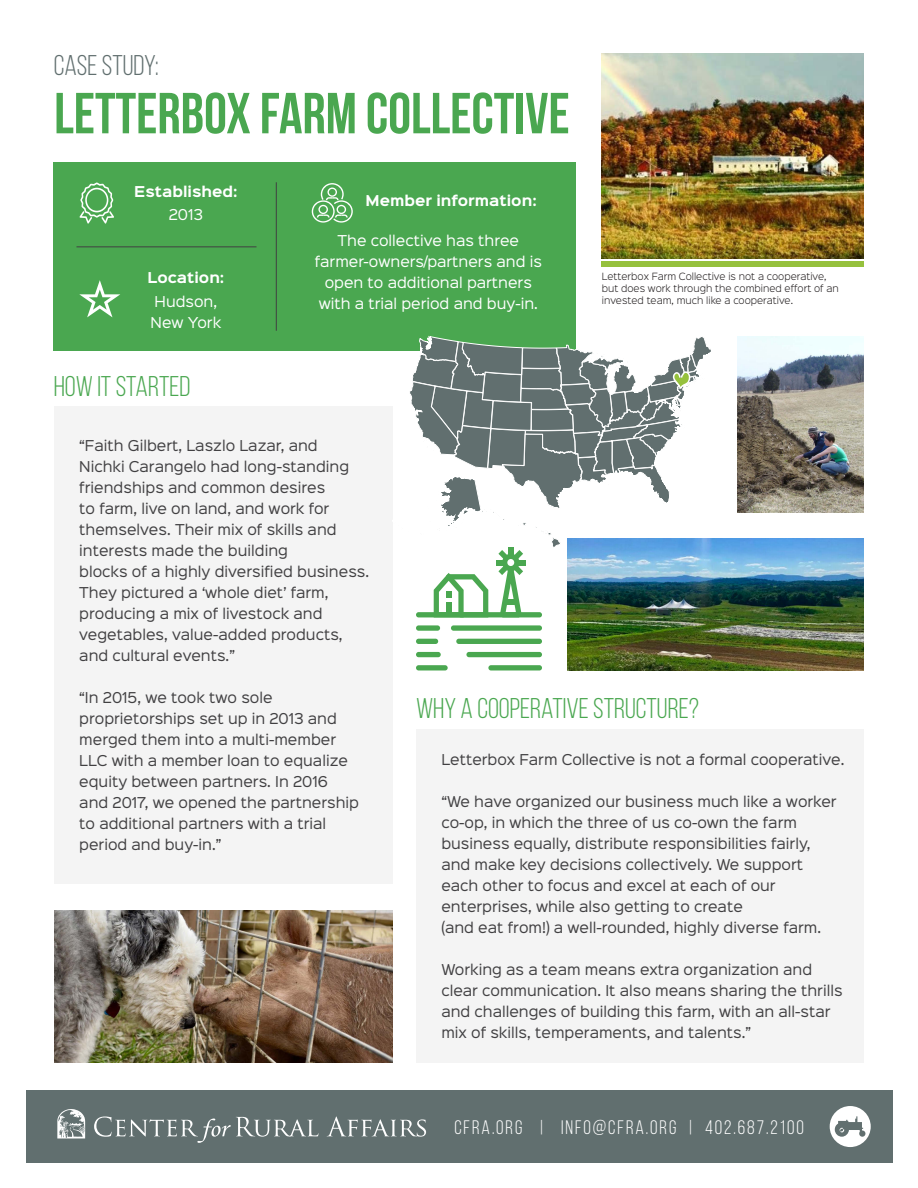
<style>
.page{position:relative;width:918px;height:1188px;background:#fff}
.page>*{position:absolute;margin:0;border:0;box-sizing:border-box;transform-origin:0 0}
.t1{font:700 57.75px "Bebas Neue";color:#4aa750}
.t2{font:28.5px "Bebas Neue";color:#4aa750}
.t3{font:28.5px "Bebas Neue";color:#616f6f}
.Section_Heading{font:19.5px "Bebas Neue";letter-spacing:.1em;color:#fff}
.t4{font:13.5px/21px "Sinkin Sans 400";color:#414042}
.t5{font:13.5px "Sinkin Sans 400";color:#fff}
.t6{font:700 13.5px "Sinkin Sans 700";color:#fff}
.t7{font:300 9px "Sinkin Sans 300";color:#231f20}
</style>
<div class="page">
<div style="left:54px;top:162px;width:522px;height:189px;background:#4aa750"></div>
<div style="left:26px;top:1090px;width:866px;height:73px;background:#616f6f"></div>
<svg style="left:94px;top:1117px;width:224px;height:26px"></svg>
<svg style="left:327px;top:1117px;width:99px;height:20px"></svg>
<svg style="left:57px;top:1109px;width:28px;height:30px"></svg>
<div style="left:830px;top:1106px;width:41px;height:41px;background:#fff;border-radius:50%"></div>
<svg style="left:835px;top:1116px;width:30px;height:21px"></svg>
<svg style="left:80px;top:183px;width:34px;height:41px"></svg>
<hr style="left:276px;top:182px;width:1px;height:149px;background:#414042">
<img style="left:602px;top:53px;width:262px;height:205px">
<hr style="left:76px;top:246px;width:180px;height:1px;background:#414042">
<div style="left:54px;top:406px;width:338px;height:478px;background:#f4f4f4"></div>
<div style="left:602px;top:261px;width:262px;height:6px;background:#96c13d"></div>
<svg style="left:79px;top:280px;width:41px;height:37px"></svg>
<svg style="left:312px;top:183px;width:41px;height:40px"></svg>
<div style="left:416px;top:729px;width:448px;height:333px;background:#f4f4f4"></div>
<img style="left:55px;top:911px;width:337px;height:151px">
<img style="left:738px;top:336px;width:126px;height:177px">
<img style="left:568px;top:539px;width:296px;height:131px">
<div style="left:488px;top:665px;width:54px;height:5px;background:#4aa750;border-radius:3px"></div>
<div style="left:416px;top:665px;width:32px;height:5px;background:#4aa750;border-radius:3px"></div>
<div style="left:466px;top:652px;width:76px;height:5px;background:#4aa750;border-radius:3px"></div>
<div style="left:416px;top:652px;width:25px;height:5px;background:#4aa750;border-radius:3px"></div>
<div style="left:456px;top:639px;width:86px;height:5px;background:#4aa750;border-radius:3px"></div>
<div style="left:416px;top:639px;width:22px;height:5px;background:#4aa750;border-radius:3px"></div>
<div style="left:451px;top:625px;width:91px;height:6px;background:#4aa750;border-radius:3px"></div>
<div style="left:416px;top:625px;width:24px;height:6px;background:#4aa750;border-radius:3px"></div>
<svg style="left:392px;top:335px;width:321px;height:282px"></svg>
<p class="t3" style="left:54px;top:50px;width:107px">CASE STUDY:</p>
<p class="t1" style="left:54px;top:82px;width:517px">LETTERBOX FARM COLLECTIVE</p>
<p class="t6" style="left:134px;top:184px;width:105px">Established:</p>
<p class="t5" style="left:169px;top:203px;width:36px">2013</p>
<p class="t6" style="left:366px;top:194px;width:173px">Member information:</p>
<p class="t5" style="left:338px;top:229px;width:183px">The collective has three</p>
<p class="t5" style="left:315px;top:250px;width:229px">farmer-owners/partners and is</p>
<p class="t5" style="left:325px;top:272px;width:209px">open to additional partners</p>
<p class="t5" style="left:319px;top:293px;width:221px">with a trial period and buy-in.</p>
<p class="t6" style="left:148px;top:271px;width:78px">Location:</p>
<p class="t7" style="left:602px;top:269px;width:226px">Letterbox Farm Collective is not a cooperative,</p>
<p class="t7" style="left:602px;top:281px;width:239px">but does work through the combined effort of an</p>
<p class="t5" style="left:155px;top:291px;width:64px">Hudson,</p>
<p class="t7" style="left:602px;top:293px;width:193px">invested team, much like a cooperative.</p>
<p class="t5" style="left:151px;top:312px;width:72px">New York</p>
<p class="t2" style="left:54px;top:371px;width:138px">HOW IT STARTED</p>
<p class="t4" style="left:79px;top:434px;width:240px">“Faith Gilbert, Laszlo Lazar, and</p>
<p class="t4" style="left:79px;top:455px;width:272px">Nichki Carangelo had long-standing</p>
<p class="t4" style="left:79px;top:476px;width:247px">friendships and common desires</p>
<p class="t4" style="left:79px;top:497px;width:252px">to farm, live on land, and work for</p>
<p class="t4" style="left:79px;top:518px;width:259px">themselves. Their mix of skills and interests made the building</p>
<p class="t4" style="left:79px;top:560px;width:291px">blocks of a highly diversified business.</p>
<p class="t4" style="left:79px;top:581px;width:251px">They pictured a ‘whole diet’ farm,</p>
<p class="t4" style="left:79px;top:602px;width:245px">producing a mix of livestock and</p>
<p class="t4" style="left:79px;top:623px;width:265px">vegetables, value-added products,</p>
<p class="t4" style="left:79px;top:644px;width:157px">and cultural events.”</p>
<p class="t4" style="left:79px;top:686px;width:195px">“In 2015, we took two sole</p>
<p class="t4" style="left:79px;top:707px;width:259px">proprietorships set up in 2013 and merged them into a multi-member</p>
<p class="t4" style="left:79px;top:749px;width:270px">LLC with a member loan to equalize equity between partners. In 2016</p>
<p class="t4" style="left:79px;top:791px;width:281px">and 2017, we opened the partnership to additional partners with a trial</p>
<p class="t4" style="left:79px;top:833px;width:144px">period and buy-in.”</p>
<p class="t2" style="left:416px;top:692px;width:285px">WHY A COOPERATIVE STRUCTURE?</p>
<p class="t4" style="left:441px;top:747px;width:405px">Letterbox Farm Collective is not a formal cooperative.</p>
<p class="t4" style="left:441px;top:789px;width:397px">“We have organized our business much like a worker co-op, in which the three of us co-own the farm</p>
<p class="t4" style="left:441px;top:831px;width:371px">business equally, distribute responsibilities fairly, and make key decisions collectively. We support</p>
<p class="t4" style="left:441px;top:873px;width:336px">each other to focus and excel at each of our</p>
<p class="t4" style="left:441px;top:894px;width:381px">enterprises, while also getting to create<br>(and eat from!) a well-rounded, highly diverse farm.</p>
<p class="t4" style="left:441px;top:957px;width:372px">Working as a team means extra organization and</p>
<p class="t4" style="left:441px;top:978px;width:403px">clear communication. It also means sharing the thrills and challenges of building this farm, with an all-star</p>
<p class="t4" style="left:441px;top:1020px;width:311px">mix of skills, temperaments, and talents.”</p>
<p class="Section_Heading" style="left:454px;top:1117px;width:351px">CFRA.ORG | INFO@CFRA.ORG | 402.687.2100</p>
</div>
